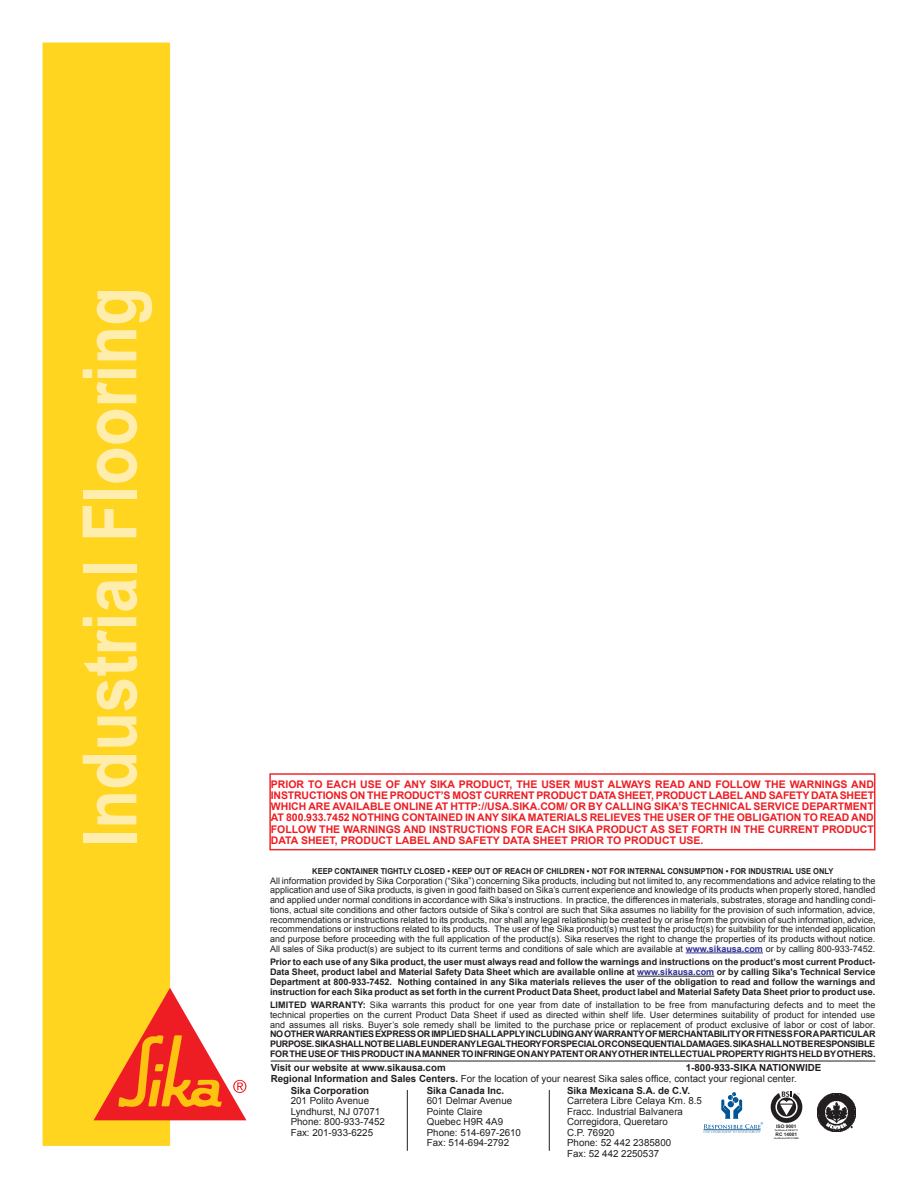
<style>
.page{position:relative;width:918px;height:1188px;background:#fff}
.page>*{position:absolute;margin:0;border:0;box-sizing:border-box;transform-origin:0 0}
.t1{font:700 75px "Arial";color:#ffedae;scale:.85 1}
.t2{font:700 10.5px/11.2px "Arial";color:#ee1d23;text-align:justify}
.t3{font:9.75px/10.5px "Arial";color:#231f20}
.t4{font:700 9.75px "Arial";color:#231f20}
.t5{font:9px/9.8px "Arial";letter-spacing:.005em;color:#231f20;text-align:justify}
.t6{font:700 9px/9.8px "Arial";letter-spacing:-.015em;color:#231f20;text-align:justify}
.t7{font:700 8.1px "Arial";color:#231f20;scale:.92 1}
.t8{font:700 4.8px "Arial";color:#231f20}
.t9{font:700 2.25px "Arial";color:#231f20}
.s1{font-weight:700;color:#2e3092}
.s2{color:#2e3092}
.s3{font-weight:700}
</style>
<div class="page">
<div style="left:269px;top:773px;width:606px;height:77px;border:2px solid #ee292d"></div>
<div style="left:43px;top:43px;width:127px;height:1103px;background:#ffd520"></div>
<svg style="left:94px;top:988px;width:152px;height:132px"></svg>
<hr style="left:271px;top:1061px;width:604px;height:1px;background:#231f20">
<hr style="left:407px;top:1090px;width:1px;height:61px;background:#231f20">
<hr style="left:549px;top:1090px;width:1px;height:61px;background:#231f20">
<hr style="left:686px;top:952px;width:77px;height:1px;background:#2e3092">
<hr style="left:637px;top:976px;width:77px;height:1px;background:#231f20">
<svg style="left:703px;top:1092px;width:60px;height:41px"></svg>
<img style="left:818px;top:1093px;width:38px;height:39px">
<svg style="left:771px;top:1091px;width:31px;height:32px"></svg>
<h1 class="t1" style="left:60px;top:847px;width:660px;rotate:-90deg">Industrial Flooring</h1>
<p class="t2" style="left:271px;top:779px;width:605px">PRIOR TO EACH USE OF ANY SIKA PRODUCT, THE USER MUST ALWAYS READ AND FOLLOW THE WARNINGS AND INSTRUCTIONS ON THE PRODUCT’S MOST CURRENT PRODUCT DATA SHEET, PRODUCT LABEL AND SAFETY DATA SHEET WHICH ARE AVAILABLE ONLINE AT HTTP://USA.SIKA.COM/ OR BY CALLING SIKA’S TECHNICAL SERVICE DEPARTMENT AT 800.933.7452 NOTHING CONTAINED IN ANY SIKA MATERIALS RELIEVES THE USER OF THE OBLIGATION TO READ AND FOLLOW THE WARNINGS AND INSTRUCTIONS FOR EACH SIKA PRODUCT AS SET FORTH IN THE CURRENT PRODUCT</p>
<p class="t2" style="left:271px;top:835px;width:434px">DATA SHEET, PRODUCT LABEL AND SAFETY DATA SHEET PRIOR TO PRODUCT USE.</p>
<p class="t7" style="left:312px;top:866px;width:568px">KEEP CONTAINER TIGHTLY CLOSED • KEEP OUT OF REACH OF CHILDREN • NOT FOR INTERNAL CONSUMPTION • FOR INDUSTRIAL USE ONLY</p>
<p class="t5" style="left:270px;top:876px;width:607px">All information provided by Sika Corporation (“Sika”) concerning Sika products, including but not limited to, any recommendations and advice relating to the application and use of Sika products, is given in good faith based on Sika’s current experience and knowledge of its products when properly stored, handled and applied under normal conditions in accordance with Sika’s instructions. In practice, the differences in materials, substrates, storage and handling condi&shy;tions, actual site conditions and other factors outside of Sika’s control are such that Sika assumes no liability for the provision of such information, advice, recommendations or instructions related to its products, nor shall any legal relationship be created by or arise from the provision of such information, advice, recommendations or instructions related to its products. The user of the Sika product(s) must test the product(s) for suitability for the intended application and purpose before proceeding with the full application of the product(s). Sika reserves the right to change the properties of its products without notice.<br>All sales of Sika product(s) are subject to its current terms and conditions of sale which are available at <span class="s1">www.sikausa.com</span> or by calling 800-933-7452.</p>
<p class="t6" style="left:270px;top:958px;width:607px">Prior to each use of any Sika product, the user must always read and follow the warnings and instructions on the product’s most current Product-Data Sheet, product label and Material Safety Data Sheet which are available online at <span class="s2">www.sikausa.com</span> or by calling Sika's Technical Service Department at 800-933-7452. Nothing contained in any Sika materials relieves the user of the obligation to read and follow the warnings and instruction for each Sika product as set forth in the current Product Data Sheet, product label and Material Safety Data Sheet prior to product use.</p>
<p class="t5" style="left:270px;top:1000px;width:607px"><span class="s3">LIMITED WARRANTY:</span> Sika warrants this product for one year from date of installation to be free from manufacturing defects and to meet the technical properties on the current Product Data Sheet if used as directed within shelf life. User determines suitability of product for intended use and assumes all risks. Buyer’s sole remedy shall be limited to the purchase price or replacement of product exclusive of labor or cost of labor.</p>
<p class="t6" style="left:270px;top:1030px;width:607px">NO OTHER WARRANTIES EXPRESS OR IMPLIED SHALL APPLY INCLUDING ANY WARRANTY OF MERCHANTABILITY OR FITNESS FOR A PARTICULAR PURPOSE. SIKA SHALL NOT BE LIABLE UNDER ANY LEGAL THEORY FOR SPECIAL OR CONSEQUENTIAL DAMAGES. SIKA SHALL NOT BE RESPONSIBLE FOR THE USE OF THIS PRODUCT IN A MANNER TO INFRINGE ON ANY PATENT OR ANY OTHER INTELLECTUAL PROPERTY RIGHTS HELD BY OTHERS.</p>
<p class="t4" style="left:271px;top:1061px;width:177px">Visit our website at www.sikausa.com</p>
<p class="t4" style="left:686px;top:1061px;width:137px">1-800-933-SIKA NATIONWIDE</p>
<p class="t3" style="left:271px;top:1074px;width:528px"><span class="s3">Regional Information and Sales Centers.</span> For the location of your nearest Sika sales office, contact your regional center.</p>
<p class="t4" style="left:291px;top:1084px;width:80px">Sika Corporation</p>
<p class="t4" style="left:427px;top:1084px;width:79px">Sika Canada Inc.</p>
<p class="t4" style="left:567px;top:1084px;width:125px">Sika Mexicana S.A. de C.V.</p>
<p class="t3" style="left:291px;top:1096px;width:80px">201 Polito Avenue</p>
<p class="t3" style="left:427px;top:1096px;width:87px">601 Delmar Avenue</p>
<p class="t3" style="left:567px;top:1096px;width:136px">Carretera Libre Celaya Km. 8.5</p>
<p class="t3" style="left:291px;top:1106px;width:91px">Lyndhurst, NJ 07071</p>
<p class="t3" style="left:427px;top:1106px;width:57px">Pointe Claire</p>
<p class="t3" style="left:567px;top:1106px;width:117px">Fracc. Industrial Balvanera</p>
<p class="t3" style="left:291px;top:1117px;width:96px">Phone: 800-933-7452</p>
<p class="t3" style="left:427px;top:1117px;width:78px">Quebec H9R 4A9</p>
<p class="t3" style="left:567px;top:1117px;width:102px">Corregidora, Queretaro</p>
<p class="t3" style="left:291px;top:1127px;width:84px">Fax: 201-933-6225</p>
<p class="t3" style="left:427px;top:1127px;width:96px">Phone: 514-697-2610</p>
<p class="t3" style="left:567px;top:1127px;width:49px">C.P. 76920</p>
<p class="t3" style="left:427px;top:1138px;width:84px">Fax: 514-694-2792</p>
<p class="t3" style="left:567px;top:1138px;width:106px">Phone: 52 442 2385800<br>Fax: 52 442 2250537</p>
<p class="t8" style="left:776px;top:1123px;width:22px">ISO 9001</p>
<p class="t9" style="left:775px;top:1129px;width:25px">Certificate # FM 69711</p>
<p class="t8" style="left:776px;top:1131px;width:23px">RC 14001</p>
<p class="t9" style="left:774px;top:1136px;width:26px">Certificate # RC 510999</p>
</div>
